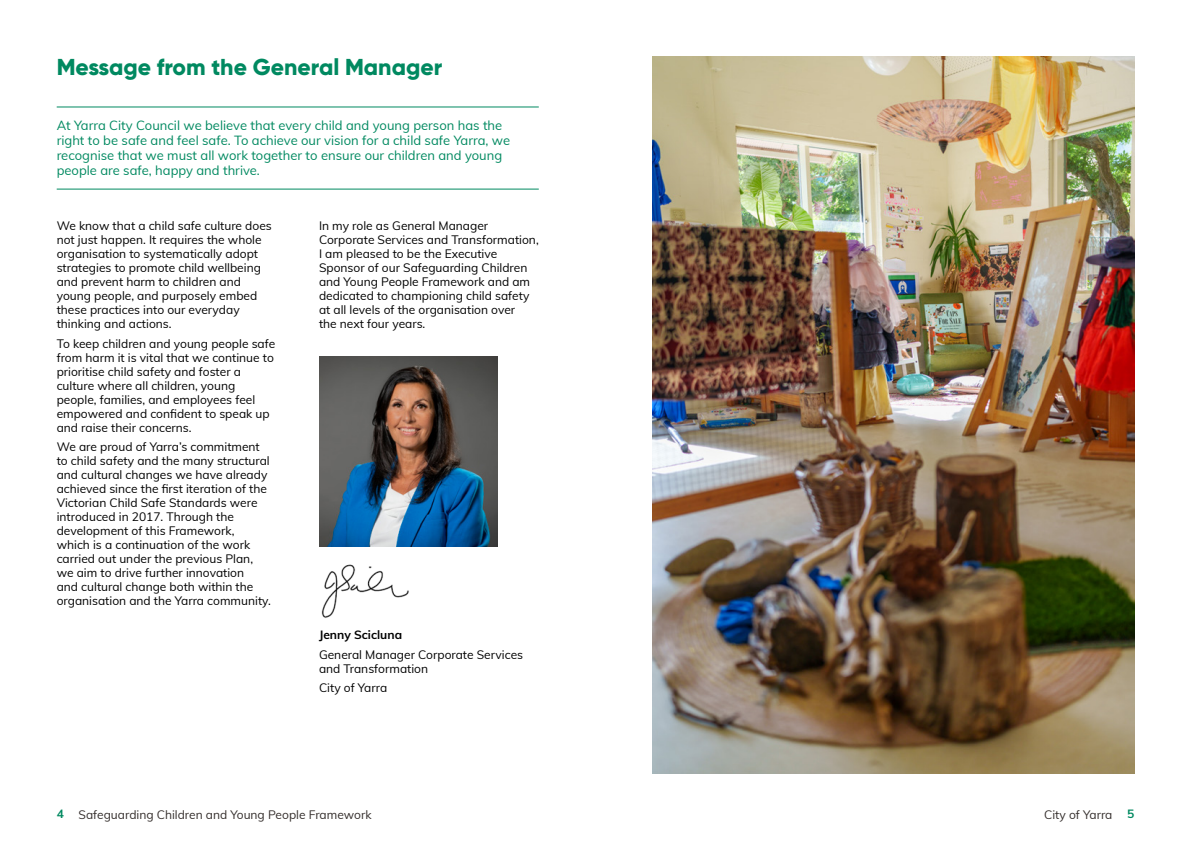
<style>
.page{position:relative;width:1191px;height:842px;background:#fff}
.page>*{position:absolute;margin:0;border:0;box-sizing:border-box;transform-origin:0 0}
.t1{font:800 23px "Gilroy";color:#008960}
.t2{font:13px/15px "Muli";color:#008960}
.t3{font:12px/14px "Muli";color:#000}
.t4{font:12px "Muli";color:#332d2b}
.t5{font:700 12px "Muli";color:#000}
.s1{font-weight:700;color:#008960}
</style>
<div class="page">
<hr style="left:57px;top:107px;width:482px;height:1px;background:#008960">
<hr style="left:57px;top:189px;width:482px;height:1px;background:#008960">
<img style="left:321px;top:564px;width:88px;height:54px">
<img style="left:319px;top:357px;width:178px;height:189px">
<img style="left:652px;top:57px;width:482px;height:717px">
<h1 class="t1" style="left:57px;top:53px;width:387px">Message from the General Manager</h1>
<p class="t2" style="left:57px;top:117px;width:455px">At Yarra City Council we believe that every child and young person has the right to be safe and feel safe. To achieve our vision for a child safe Yarra, we recognise that we must all work together to ensure our children and young people are safe, happy and thrive.</p>
<p class="t3" style="left:57px;top:218px;width:217px">We know that a child safe culture does not just happen. It requires the whole organisation to systematically adopt strategies to promote child wellbeing and prevent harm to children and young people, and purposely embed these practices into our everyday thinking and actions.</p>
<p class="t3" style="left:57px;top:336px;width:220px">To keep children and young people safe from harm it is vital that we continue to prioritise child safety and foster a culture where all children, young people, families, and employees feel empowered and confident to speak up and raise their concerns.</p>
<p class="t3" style="left:57px;top:439px;width:216px">We are proud of Yarra’s commitment to child safety and the many structural and cultural changes we have already achieved since the first iteration of the Victorian Child Safe Standards were introduced in 2017. Through the development of this Framework,<br>which is a continuation of the work carried out under the previous Plan, we aim to drive further innovation<br>and cultural change both within the organisation and the Yarra community.</p>
<p class="t3" style="left:319px;top:218px;width:221px">In my role as General Manager Corporate Services and Transformation, I am pleased to be the Executive Sponsor of our Safeguarding Children and Young People Framework and am dedicated to championing child safety at all levels of the organisation over<br>the next four years.</p>
<p class="t5" style="left:319px;top:626px;width:85px">Jenny Scicluna</p>
<p class="t3" style="left:319px;top:647px;width:206px">General Manager Corporate Services and Transformation</p>
<p class="t3" style="left:319px;top:680px;width:70px">City of Yarra</p>
<p class="t4" style="left:57px;top:806px;width:316px"><span class="s1">4</span> Safeguarding Children and Young People Framework</p>
<p class="t4" style="left:1044px;top:806px;width:92px">City of Yarra <span class="s1">5</span></p>
</div>
